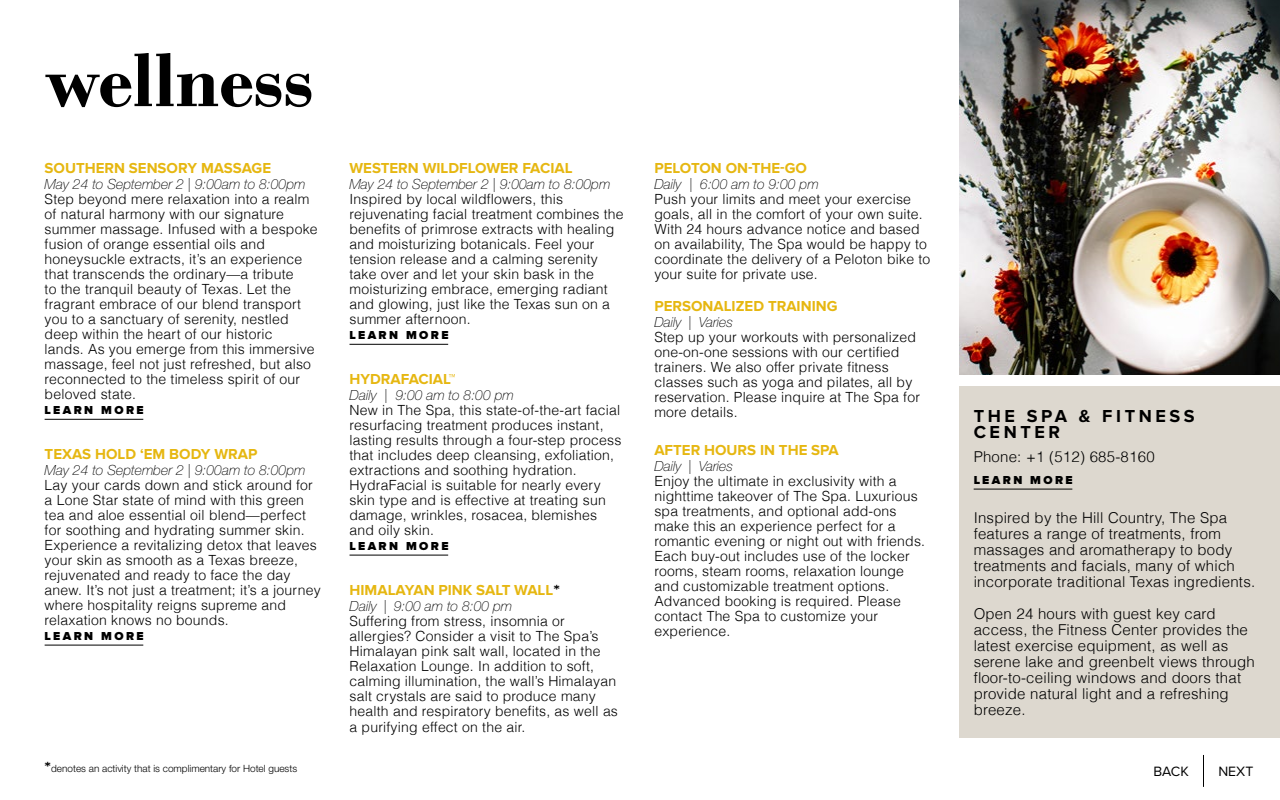
<style>
.page{position:relative;width:1280px;height:800px;background:#fff}
.page>*{position:absolute;margin:0;border:0;box-sizing:border-box;transform-origin:0 0}
.Section_Header_Black{font:700 80px "Bodoni";color:#000}
.Sidebar_Subhead{font:700 18px/16px "Proxima Nova";letter-spacing:.2em;color:#000}
.Sidebar_Paragraph_Text{font:300 15px/16px "Helvetica";letter-spacing:.015em;color:#000}
.Subhead{font:700 15px "Proxima Nova";color:#e6b711}
.Sidebar_Phone_Numbers{font:300 15px "Helvetica";letter-spacing:.015em;color:#000}
.Date_Time{font:700 15px "Proxima Nova";color:#e6b711}
.Paragraph_Text{font:300 14px/15px "Helvetica";letter-spacing:.015em;color:#000}
.Date_Time-2{font:300 14px/15px "Helvetica";letter-spacing:.015em;color:#000}
.Date_Time-3{font:italic 100 14px "Helvetica Neue LT Std";color:#000}
.t1{font:14px "Proxima Nova";color:#000}
.In-Copy_Hyperlink{font:900 12px "Proxima Nova";letter-spacing:.2em;color:#000}
.Sidebar_In-Copy_Hyperlink{font:900 12px "Proxima Nova";letter-spacing:.2em;color:#000}
.t2{font:300 10px "Helvetica Neue LT Std";color:#000}
.s1{font-family:"Proxima Nova";font-weight:700;font-size:15px}
.s2{color:#000}
</style>
<div class="page">
<img style="left:959px;top:0;width:321px;height:375px">
<hr style="left:45px;top:419px;width:98px;height:1px;background:#000">
<hr style="left:45px;top:645px;width:98px;height:1px;background:#000">
<hr style="left:350px;top:344px;width:98px;height:1px;background:#000">
<hr style="left:350px;top:555px;width:98px;height:1px;background:#000">
<hr style="left:1203px;top:755px;width:1px;height:32px;background:#000">
<div style="left:959px;top:386px;width:321px;height:352px;background:#ddd8cf"></div>
<hr style="left:974px;top:489px;width:98px;height:1px;background:#000">
<h1 class="Section_Header_Black" style="left:45px;top:33px;width:270px">wellness</h1>
<h2 class="Subhead" style="left:45px;top:159px;width:228px">SOUTHERN SENSORY MASSAGE</h2>
<h3 class="Date_Time-3" style="left:45px;top:176px;width:262px">May 24 to September 2 | 9:00am to 8:00pm</h3>
<h4 class="Paragraph_Text" style="left:45px;top:191px;width:275px">Step beyond mere relaxation into a realm of natural harmony with our signature summer massage. Infused with a bespoke fusion of orange essential oils and honeysuckle extracts, it’s an experience that transcends the ordinary—a tribute<br>to the tranquil beauty of Texas. Let the fragrant embrace of our blend transport you to a sanctuary of serenity, nestled deep within the heart of our historic<br>lands. As you emerge from this immersive massage, feel not just refreshed, but also reconnected to the timeless spirit of our beloved state.</h4>
<h5 class="In-Copy_Hyperlink" style="left:45px;top:403px;width:101px">LEARN MORE</h5>
<h2 class="Subhead" style="left:45px;top:445px;width:214px">TEXAS HOLD ‘EM BODY WRAP</h2>
<h3 class="Date_Time-3" style="left:45px;top:462px;width:262px">May 24 to September 2 | 9:00am to 8:00pm</h3>
<h4 class="Paragraph_Text" style="left:45px;top:477px;width:278px">Lay your cards down and stick around for a Lone Star state of mind with this green tea and aloe essential oil blend—perfect for soothing and hydrating summer skin.<br>Experience a revitalizing detox that leaves your skin as smooth as a Texas breeze, rejuvenated and ready to face the day anew. It’s not just a treatment; it’s a journey where hospitality reigns supreme and relaxation knows no bounds.</h4>
<h5 class="In-Copy_Hyperlink" style="left:45px;top:629px;width:101px">LEARN MORE</h5>
<p class="t2" style="left:45px;top:762px;width:254px"><span class="s1">*</span>denotes an activity that is complimentary for Hotel guests</p>
<h2 class="Subhead" style="left:350px;top:159px;width:225px">WESTERN WILDFLOWER FACIAL</h2>
<h3 class="Date_Time-3" style="left:350px;top:176px;width:262px">May 24 to September 2 | 9:00am to 8:00pm</h3>
<h4 class="Paragraph_Text" style="left:350px;top:191px;width:276px">Inspired by local wildflowers, this rejuvenating facial treatment combines the benefits of primrose extracts with healing and moisturizing botanicals. Feel your tension release and a calming serenity take over and let your skin bask in the moisturizing embrace, emerging radiant and glowing, just like the Texas sun on a summer afternoon.</h4>
<h5 class="In-Copy_Hyperlink" style="left:350px;top:328px;width:101px">LEARN MORE</h5>
<h2 class="Subhead" style="left:350px;top:370px;width:108px">HYDRAFACIAL™</h2>
<h3 class="Date_Time-3" style="left:350px;top:387px;width:166px">Daily | 9:00 am to 8:00 pm</h3>
<h4 class="Paragraph_Text" style="left:350px;top:402px;width:273px">New in The Spa, this state-of-the-art facial resurfacing treatment produces instant, lasting results through a four-step process that includes deep cleansing, exfoliation, extractions and soothing hydration.<br>HydraFacial is suitable for nearly every skin type and is effective at treating sun damage, wrinkles, rosacea, blemishes and oily skin.</h4>
<h5 class="In-Copy_Hyperlink" style="left:350px;top:539px;width:101px">LEARN MORE</h5>
<h2 class="Subhead" style="left:350px;top:581px;width:212px">HIMALAYAN PINK SALT WALL<span class="s2">*</span></h2>
<h3 class="Date_Time-3" style="left:350px;top:598px;width:164px">Daily | 9:00 am to 8:00 pm</h3>
<h4 class="Paragraph_Text" style="left:350px;top:612px;width:270px">Suffering from stress, insomnia or allergies? Consider a visit to The Spa’s Himalayan pink salt wall, located in the Relaxation Lounge. In addition to soft, calming illumination, the wall’s Himalayan salt crystals are said to produce many health and respiratory benefits, as well as a purifying effect on the air.</h4>
<h2 class="Subhead" style="left:654px;top:159px;width:154px">PELOTON ON-THE-GO</h2>
<h3 class="Date_Time-3" style="left:654px;top:176px;width:166px">Daily | 6:00 am to 9:00 pm</h3>
<h3 class="Date_Time-2" style="left:654px;top:191px;width:277px">Push your limits and meet your exercise goals, all in the comfort of your own suite.<br>With 24 hours advance notice and based on availability, The Spa would be happy to coordinate the delivery of a Peloton bike to your suite for private use.</h3>
<h3 class="Date_Time" style="left:654px;top:297px;width:185px">PERSONALIZED TRAINING</h3>
<h3 class="Date_Time-3" style="left:654px;top:314px;width:80px">Daily | Varies</h3>
<h4 class="Paragraph_Text" style="left:654px;top:329px;width:267px">Step up your workouts with personalized one-on-one sessions with our certified trainers. We also offer private fitness classes such as yoga and pilates, all by reservation. Please inquire at The Spa for more details.</h4>
<h2 class="Subhead" style="left:654px;top:441px;width:186px">AFTER HOURS IN THE SPA</h2>
<h3 class="Date_Time-3" style="left:654px;top:458px;width:80px">Daily | Varies</h3>
<h4 class="Paragraph_Text" style="left:654px;top:473px;width:272px">Enjoy the ultimate in exclusivity with a nighttime takeover of The Spa. Luxurious spa treatments, and optional add-ons make this an experience perfect for a romantic evening or night out with friends.<br>Each buy-out includes use of the locker rooms, steam rooms, relaxation lounge and customizable treatment options.<br>Advanced booking is required. Please contact The Spa to customize your experience.</h4>
<h1 class="Sidebar_Subhead" style="left:974px;top:408px;width:223px">THE SPA &amp; FITNESS<br>CENTER</h1>
<h2 class="Sidebar_Phone_Numbers" style="left:974px;top:444px;width:183px">Phone: +1 (512) 685-8160</h2>
<h3 class="Sidebar_In-Copy_Hyperlink" style="left:974px;top:473px;width:101px">LEARN MORE</h3>
<p class="Sidebar_Paragraph_Text" style="left:974px;top:509px;width:283px">Inspired by the Hill Country, The Spa features a range of treatments, from massages and aromatherapy to body treatments and facials, many of which incorporate traditional Texas ingredients.</p>
<p class="Sidebar_Paragraph_Text" style="left:974px;top:605px;width:283px">Open 24 hours with guest key card access, the Fitness Center provides the latest exercise equipment, as well as serene lake and greenbelt views through floor-to-ceiling windows and doors that provide natural light and a refreshing breeze.</p>
<p class="t1" style="left:1153px;top:761px;width:37px">BACK</p>
<p class="t1" style="left:1218px;top:761px;width:36px">NEXT</p>
</div>
